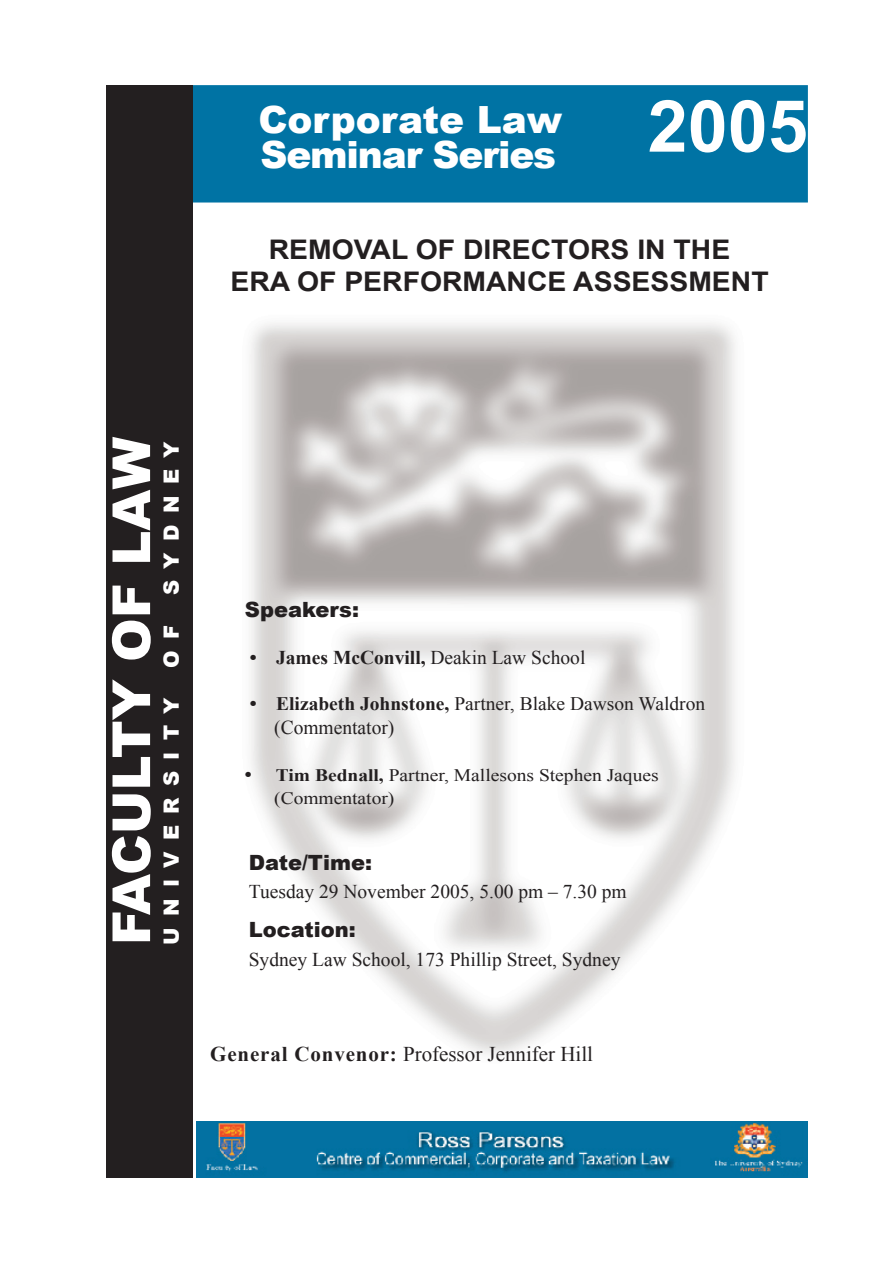
<style>
.page{position:relative;width:893px;height:1263px;background:#fff}
.page>*{position:absolute;margin:0;border:0;box-sizing:border-box;transform-origin:0 0}
.t1{font:700 72px "Arial";color:#fff}
.t2{font:900 52.5px "Arial";color:#fff}
.t3{font:900 37.5px "Arial";letter-spacing:-.03em;color:#fff}
.t4{font:900 37.5px "Arial";color:#fff}
.t5{font:700 27px "Arial";color:#231f20;scale:1.05 1}
.heading_6{font:21px "Times New Roman";color:#231f20}
.t6{font:900 21px "Arial";color:#231f20}
.t7{font:900 21px "Arial";letter-spacing:.54em;color:#fff}
.t8{font:19.65px "Times New Roman";color:#231f20}
.t9{font:19.5px "Times New Roman";color:#231f20}
.t10{font:700 19.5px "Times New Roman";color:#231f20}
.t11{font:19.05px "Times New Roman";color:#231f20}
.t12{font:17.55px "Times New Roman";color:#231f20;scale:1.11 1}
.s1{font-weight:400}
.s2{font-weight:700;font-size:19.5px}
.s3{font-weight:700}
</style>
<div class="page">
<div style="left:190px;top:86px;width:617px;height:116px;background:#0073a4"></div>
<div style="left:189px;top:85px;width:619px;height:117px;border:2px solid #0073a4"></div>
<div style="left:106px;top:85px;width:86px;height:1093px;background:#231f20"></div>
<img style="left:196px;top:1121px;width:612px;height:57px">
<p class="t4" style="left:258px;top:92px;width:305px">Corporate Law</p>
<p class="t3" style="left:260px;top:127px;width:297px">Seminar Series</p>
<p class="t1" style="left:648px;top:79px;width:162px">2005</p>
<p class="t5" style="left:269px;top:231px;width:441px">REMOVAL OF DIRECTORS IN THE</p>
<p class="t5" style="left:230px;top:264px;width:514px">ERA OF PERFORMANCE ASSESSMENT</p>
<p class="t2" style="left:93px;top:945px;width:510px;rotate:-90deg">FACULTY OF LAW</p>
<p class="t7" style="left:156px;top:595px;width:155px;rotate:-90deg">SYDNEY</p>
<p class="t7" style="left:156px;top:667px;width:44px;rotate:-90deg">O F</p>
<p class="t7" style="left:156px;top:945px;width:249px;rotate:-90deg">UNIVERSITY</p>
<p class="t6" style="left:245px;top:594px;width:116px">Speakers:</p>
<p class="t10" style="left:250px;top:644px;width:337px">• James McConvill, <span class="s1">Deakin Law School</span></p>
<p class="t11" style="left:250px;top:691px;width:457px"><span class="s2">•</span> <span class="s3">Elizabeth Johnstone,</span> Partner, Blake Dawson Waldron</p>
<p class="t8" style="left:274px;top:714px;width:122px">(Commentator)</p>
<p class="t12" style="left:245px;top:763px;width:374px"><span class="s2">•</span> <span class="s3">Tim Bednall,</span> Partner, Mallesons Stephen Jaques</p>
<p class="t12" style="left:274px;top:786px;width:110px">(Commentator)</p>
<p class="t6" style="left:249px;top:847px;width:125px">Date/Time:</p>
<p class="t9" style="left:249px;top:879px;width:379px">Tuesday 29 November 2005, 5.00 pm – 7.30 pm</p>
<p class="t6" style="left:249px;top:914px;width:108px">Location:</p>
<p class="t9" style="left:249px;top:946px;width:373px">Sydney Law School, 173 Phillip Street, Sydney</p>
<p class="heading_6" style="left:210px;top:1040px;width:384px"><span class="s3">General Convenor:</span> Professor Jennifer Hill</p>
</div>
